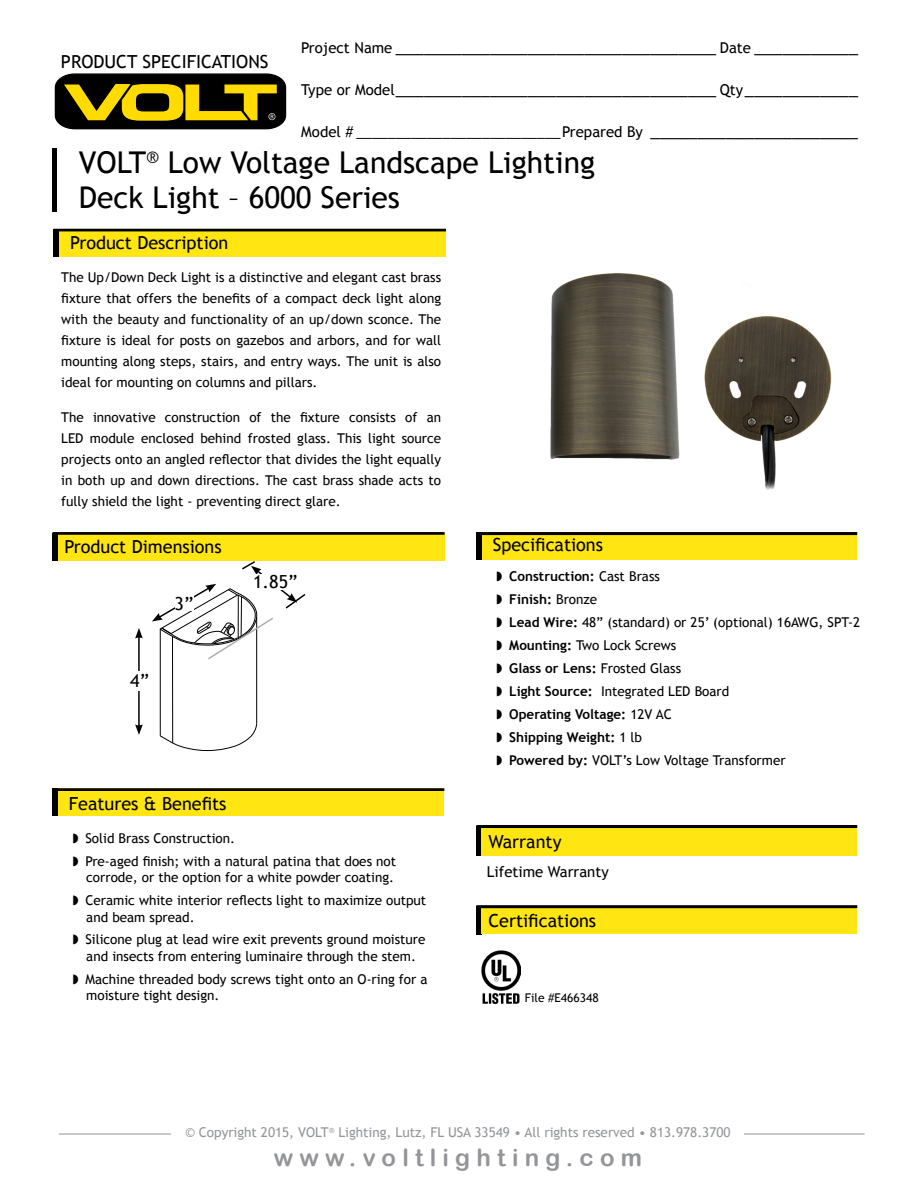
<style>
.page{position:relative;width:918px;height:1188px;background:#fff}
.page>*{position:absolute;margin:0;border:0;box-sizing:border-box;transform-origin:0 0}
.t1{font:30px/34.5px "Trebuchet MS";color:#000}
.t2{font:24px "Arial Rounded MT Bold";letter-spacing:.26em;color:#939598}
.t3{font:18px "Trebuchet MS";color:#000}
.t4{font:15px "Trebuchet MS";color:#000}
.t5{font:13.5px/23px "Trebuchet MS";color:#000}
.t6{font:13.5px "Trebuchet MS";color:#939598}
.t7{font:12px "Trebuchet MS";color:#000}
.s1{font-size:15px}
.s2{font-size:18px}
.s3{font-weight:700}
</style>
<div class="page">
<hr style="left:138px;top:636px;width:2px;height:91px;background:#000">
<svg style="left:135px;top:628px;width:8px;height:11px"></svg>
<svg style="left:135px;top:724px;width:8px;height:11px"></svg>
<div style="left:124px;top:672px;width:31px;height:19px;background:#fff"></div>
<svg style="left:55px;top:73px;width:231px;height:56px;background:#584d06"></svg>
<hr style="left:59px;top:1134px;width:806px;height:1px;background:#939598">
<div style="left:172px;top:1111px;width:572px;height:70px;background:#fff"></div>
<img style="left:550px;top:273px;width:282px;height:217px">
<div style="left:59px;top:229px;width:387px;height:27px;background:#ffe512"></div>
<div style="left:54px;top:229px;width:5px;height:27px;background:#000"></div>
<div style="left:58px;top:788px;width:386px;height:28px;background:#ffe512"></div>
<div style="left:52px;top:788px;width:6px;height:28px;background:#000"></div>
<div style="left:52px;top:148px;width:5px;height:63px;background:#000"></div>
<div style="left:54px;top:229px;width:392px;height:2px;border:2px solid #000"></div>
<div style="left:52px;top:788px;width:392px;height:3px;border:2px solid #000"></div>
<div style="left:58px;top:533px;width:387px;height:28px;background:#ffe512"></div>
<div style="left:53px;top:533px;width:5px;height:28px;background:#000"></div>
<div style="left:53px;top:532px;width:392px;height:3px;border:2px solid #000"></div>
<div style="left:481px;top:532px;width:376px;height:28px;background:#ffe512"></div>
<div style="left:476px;top:532px;width:5px;height:28px;background:#000"></div>
<div style="left:476px;top:826px;width:5px;height:29px;background:#000"></div>
<div style="left:476px;top:906px;width:5px;height:28px;background:#000"></div>
<div style="left:476px;top:532px;width:381px;height:3px;border:2px solid #000"></div>
<div style="left:482px;top:828px;width:375px;height:27px;background:#ffe512"></div>
<div style="left:476px;top:825px;width:381px;height:3px;border:2px solid #000"></div>
<div style="left:482px;top:907px;width:375px;height:27px;background:#ffe512"></div>
<img style="left:482px;top:951px;width:39px;height:52px">
<div style="left:476px;top:905px;width:381px;height:3px;border:2px solid #000"></div>
<svg style="left:152px;top:561px;width:154px;height:191px"></svg>
<div style="left:253px;top:575px;width:43px;height:15px;background:#fff"></div>
<h3 class="t3" style="left:301px;top:36px;width:558px"><span class="s1">Project Name</span> __________________________________ <span class="s1">Date</span> ___________</h3>
<h3 class="t3" style="left:301px;top:78px;width:558px"><span class="s1">Type or Model</span>__________________________________ <span class="s1">Qty</span>____________</h3>
<p class="t4" style="left:301px;top:123px;width:558px">Model # __________________________Prepared By <span class="s2">______________________</span></p>
<h1 class="t1" style="left:79px;top:146px;width:518px">VOLT<sup>®</sup> Low Voltage Landscape Lighting<br>Deck Light – 6000 Series</h1>
<h3 class="t3" style="left:61px;top:51px;width:209px">PRODUCT SPECIFICATIONS</h3>
<h3 class="t3" style="left:70px;top:232px;width:160px">Product Description</h3>
<p class="t5" style="left:61px;top:267px;width:381px;line-height:21px;text-align:justify">The Up/Down Deck Light is a distinctive and elegant cast brass fixture that offers the benefits of a compact deck light along with the beauty and functionality of an up/down sconce. The fixture is ideal for posts on gazebos and arbors, and for wall mounting along steps, stairs, and entry ways. The unit is also ideal for mounting on columns and pillars.</p>
<p class="t5" style="left:61px;top:407px;width:381px;line-height:21px;text-align:justify">The innovative construction of the fixture consists of an LED module enclosed behind frosted glass. This light source projects onto an angled reflector that divides the light equally in both up and down directions. The cast brass shade acts to fully shield the light - preventing direct glare.</p>
<h3 class="t3" style="left:65px;top:536px;width:159px">Product Dimensions</h3>
<h3 class="t3" style="left:130px;top:670px;width:20px">4”</h3>
<h3 class="t3" style="left:175px;top:593px;width:20px">3”</h3>
<h3 class="t3" style="left:253px;top:571px;width:46px">1.85”</h3>
<h3 class="t3" style="left:69px;top:793px;width:159px">Features &amp; Benefits</h3>
<p class="t5" style="left:73px;top:827px;width:325px">◗ Solid Brass Construction.<br>◗ Pre-aged finish; with a natural patina that does not</p>
<p class="t5" style="left:73px;top:866px;width:355px;text-indent:14px">corrode, or the option for a white powder coating.<br>◗ Ceramic white interior reflects light to maximize output</p>
<p class="t5" style="left:73px;top:905px;width:354px;text-indent:14px">and beam spread.<br>◗ Silicone plug at lead wire exit prevents ground moisture</p>
<p class="t5" style="left:73px;top:945px;width:356px;text-align:center">and insects from entering luminaire through the stem.<br>◗ Machine threaded body screws tight onto an O-ring for a</p>
<p class="t5" style="left:86px;top:984px;width:135px">moisture tight design.</p>
<h3 class="t3" style="left:493px;top:534px;width:112px">Specifications</h3>
<p class="t5" style="left:497px;top:565px;width:365px">◗ <span class="s3">Construction:</span> Cast Brass<br>◗ <span class="s3">Finish:</span> Bronze<br>◗ <span class="s3">Lead Wire:</span> 48” (standard) or 25’ (optional) 16AWG, SPT-2 ◗ <span class="s3">Mounting:</span> Two Lock Screws<br>◗ <span class="s3">Glass or Lens:</span> Frosted Glass<br>◗ <span class="s3">Light Source:</span> Integrated LED Board<br>◗ <span class="s3">Operating Voltage:</span> 12V AC<br>◗ <span class="s3">Shipping Weight:</span> 1 lb<br>◗ <span class="s3">Powered by:</span> VOLT’s Low Voltage Transformer</p>
<h3 class="t3" style="left:488px;top:831px;width:75px">Warranty</h3>
<p class="t4" style="left:487px;top:863px;width:123px">Lifetime Warranty</p>
<h3 class="t3" style="left:488px;top:910px;width:109px">Certifications</h3>
<p class="t7" style="left:525px;top:991px;width:75px">File #E466348</p>
<p class="t6" style="left:185px;top:1124px;width:547px">© Copyright 2015, VOLT<sup>®</sup> Lighting, Lutz, FL USA 33549 • All rights reserved • 813.978.3700</p>
<h2 class="t2" style="left:274px;top:1143px;width:370px">www.voltlighting.com</h2>
</div>
